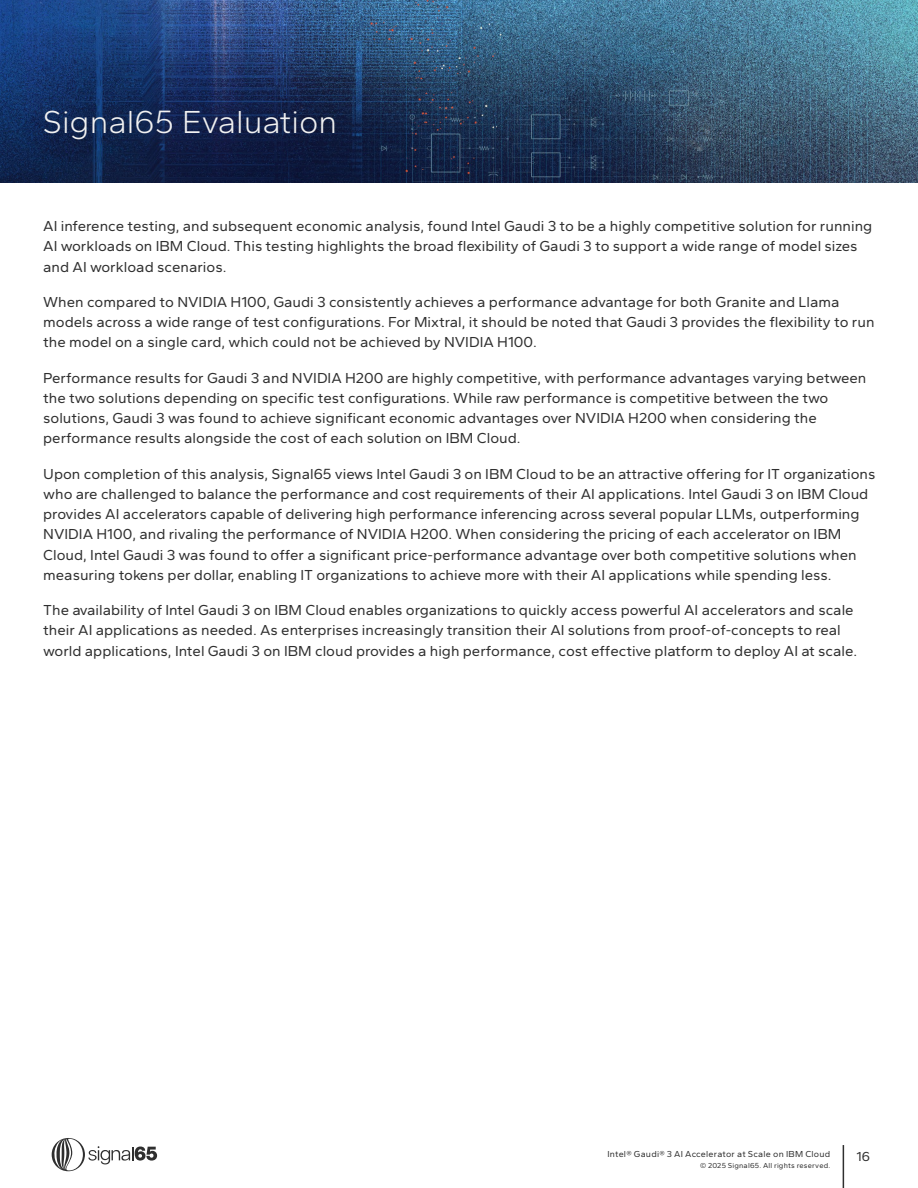
<style>
.page{position:relative;width:918px;height:1188px;background:#fff}
.page>*{position:absolute;margin:0;border:0;box-sizing:border-box;transform-origin:0 0}
.t1{font:300 33px "Gantari";color:#f1f1f1}
.t2{font:15px/20.2px "Gantari";color:#2f2f2f}
.t3{font:13.5px "Gantari";color:#2f2f2f}
.t4{font:9px "Gantari";letter-spacing:.025em;color:#2f2f2f}
.t5{font:7.5px "Gantari";letter-spacing:.025em;color:#2f2f2f}
</style>
<div class="page">
<svg style="left:52px;top:1138px;width:105px;height:33px"></svg>
<img style="left:0;top:0;width:918px;height:183px">
<hr style="left:843px;top:1145px;width:1px;height:43px;background:#2f2f2f">
<h1 class="t1" style="left:43px;top:101px;width:296px">Signal65 Evaluation</h1>
<p class="t2" style="left:43px;top:216px;width:831px">AI inference testing, and subsequent economic analysis, found Intel Gaudi 3 to be a highly competitive solution for running<br>AI workloads on IBM Cloud. This testing highlights the broad flexibility of Gaudi 3 to support a wide range of model sizes and AI workload scenarios.</p>
<p class="t2" style="left:43px;top:291px;width:833px">When compared to NVIDIA H100, Gaudi 3 consistently achieves a performance advantage for both Granite and Llama models across a wide range of test configurations. For Mixtral, it should be noted that Gaudi 3 provides the flexibility to run the model on a single card, which could not be achieved by NVIDIA H100.</p>
<p class="t2" style="left:43px;top:367px;width:825px">Performance results for Gaudi 3 and NVIDIA H200 are highly competitive, with performance advantages varying between the two solutions depending on specific test configurations. While raw performance is competitive between the two solutions, Gaudi 3 was found to achieve significant economic advantages over NVIDIA H200 when considering the performance results alongside the cost of each solution on IBM Cloud.</p>
<p class="t2" style="left:43px;top:463px;width:834px">Upon completion of this analysis, Signal65 views Intel Gaudi 3 on IBM Cloud to be an attractive offering for IT organizations who are challenged to balance the performance and cost requirements of their AI applications. Intel Gaudi 3 on IBM Cloud provides AI accelerators capable of delivering high performance inferencing across several popular LLMs, outperforming NVIDIA H100, and rivaling the performance of NVIDIA H200. When considering the pricing of each accelerator on IBM Cloud, Intel Gaudi 3 was found to offer a significant price-performance advantage over both competitive solutions when measuring tokens per dollar, enabling IT organizations to achieve more with their AI applications while spending less.</p>
<p class="t2" style="left:43px;top:600px;width:815px">The availability of Intel Gaudi 3 on IBM Cloud enables organizations to quickly access powerful AI accelerators and scale their AI applications as needed. As enterprises increasingly transition their AI solutions from proof-of-concepts to real world applications, Intel Gaudi 3 on IBM cloud provides a high performance, cost effective platform to deploy AI at scale.</p>
<p class="t4" style="left:607px;top:1148px;width:224px">Intel® Gaudi® 3 AI Accelerator at Scale on IBM Cloud</p>
<p class="t3" style="left:856px;top:1148px;width:15px">16</p>
<p class="t5" style="left:700px;top:1161px;width:132px">© 2025 Signal65. All rights reserved.</p>
</div>
